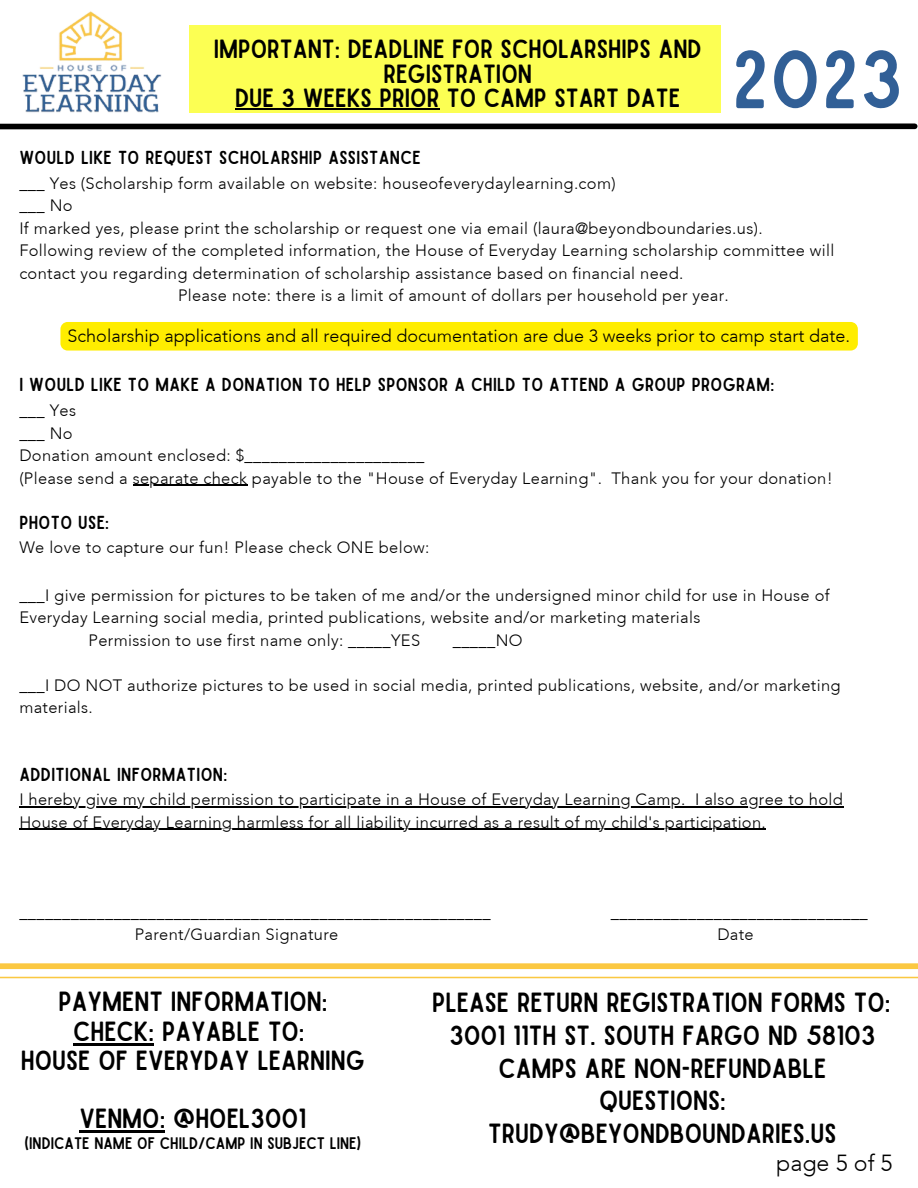
<style>
.page{position:relative;width:918px;height:1188px;background:#fff}
.page>*{position:absolute;margin:0;border:0;box-sizing:border-box;transform-origin:0 0}
.t1{font:79.05px "Sailors";color:#315f96}
.t2{font:26.55px/32.7px "Sailors";color:#000;text-align:center}
.t3{font:25.2px/24.6px "Sailors";color:#000;text-align:center}
.t4{font:300 23.25px "Avenir";color:#000}
.t5{font:18px "Sailors";letter-spacing:.02em;color:#000}
.t6{font:300 18px "Avenir";color:#000}
.t7{font:300 16.5px/22.5px "Avenir";letter-spacing:.02em;color:#000}
.t8{font:16.05px "Sailors";color:#000}
</style>
<div class="page">
<div style="left:0;top:123px;width:915px;height:6px;background:#000"></div>
<svg style="left:0;top:963px;width:918px;height:168px"></svg>
<hr style="left:133px;top:485px;width:114px;height:1px;background:#000">
<hr style="left:19px;top:806px;width:667px;height:2px;background:#000">
<svg style="left:686px;top:806px;width:9px;height:2px"></svg>
<hr style="left:695px;top:806px;width:148px;height:2px;background:#000">
<hr style="left:19px;top:829px;width:747px;height:1px;background:#000">
<img style="left:22px;top:11px;width:140px;height:102px">
<div style="left:60px;top:322px;width:798px;height:29px;background:#ffed00"></div>
<hr style="left:73px;top:1043px;width:81px;height:2px;background:#000">
<hr style="left:79px;top:1131px;width:86px;height:2px;background:#000">
<div style="left:189px;top:25px;width:531px;height:88px;background:#fcff53"></div>
<hr style="left:235px;top:109px;width:204px;height:1px;background:#000">
<h3 class="t3" style="left:214px;top:37px;width:490px">IMPORTANT: DEADLINE FOR SCHOLARSHIPS AND<br>REGISTRATION<br>DUE 3 WEEKS PRIOR TO CAMP START DATE</h3>
<h1 class="t1" style="left:732px;top:50px;width:172px">2023</h1>
<p class="t5" style="left:19px;top:151px;width:403px">WOULD LIKE TO REQUEST SCHOLARSHIP ASSISTANCE</p>
<p class="t7" style="left:19px;top:172px;width:598px">___ Yes (Scholarship form available on website: houseofeverydaylearning.com)</p>
<p class="t7" style="left:19px;top:194px;width:55px">___ No</p>
<p class="t7" style="left:19px;top:217px;width:745px">If marked yes, please print the scholarship or request one via email (laura@beyondboundaries.us).</p>
<p class="t7" style="left:19px;top:239px;width:817px">Following review of the completed information, the House of Everyday Learning scholarship committee will</p>
<p class="t7" style="left:19px;top:262px;width:666px">contact you regarding determination of scholarship assistance based on financial need.</p>
<p class="t7" style="left:178px;top:284px;width:552px">Please note: there is a limit of amount of dollars per household per year.</p>
<p class="t6" style="left:68px;top:326px;width:784px">Scholarship applications and all required documentation are due 3 weeks prior to camp start date.</p>
<p class="t5" style="left:19px;top:378px;width:756px">I WOULD LIKE TO MAKE A DONATION TO HELP SPONSOR A CHILD TO ATTEND A GROUP PROGRAM:</p>
<p class="t7" style="left:19px;top:399px;width:815px">___ Yes<br>___ No<br>Donation amount enclosed: $_____________________<br>(Please send a separate check payable to the "House of Everyday Learning". Thank you for your donation!</p>
<p class="t5" style="left:19px;top:515px;width:91px">PHOTO USE:</p>
<p class="t7" style="left:19px;top:536px;width:412px">We love to capture our fun! Please check ONE below:</p>
<p class="t7" style="left:19px;top:584px;width:812px">___I give permission for pictures to be taken of me and/or the undersigned minor child for use in House of</p>
<p class="t7" style="left:19px;top:606px;width:683px">Everyday Learning social media, printed publications, website and/or marketing materials</p>
<p class="t7" style="left:89px;top:629px;width:333px">Permission to use first name only: _____YES</p>
<p class="t7" style="left:453px;top:629px;width:71px">_____NO</p>
<p class="t7" style="left:19px;top:674px;width:823px">___I DO NOT authorize pictures to be used in social media, printed publications, website, and/or marketing materials.</p>
<p class="t5" style="left:19px;top:767px;width:209px">ADDITIONAL INFORMATION:</p>
<p class="t7" style="left:19px;top:788px;width:825px">I hereby give my child permission to participate in a House of Everyday Learning Camp. I also agree to hold<br>House of Everyday Learning harmless for all liability incurred as a result of my child's participation.</p>
<p class="t7" style="left:19px;top:901px;width:473px">_______________________________________________________</p>
<p class="t7" style="left:611px;top:901px;width:258px">______________________________</p>
<p class="t7" style="left:135px;top:923px;width:205px">Parent/Guardian Signature</p>
<p class="t7" style="left:717px;top:923px;width:38px">Date</p>
<h2 class="t2" style="left:21px;top:988px;width:345px;line-height:29.2px">PAYMENT INFORMATION:<br>CHECK: PAYABLE TO:<br>HOUSE OF EVERYDAY LEARNING</h2>
<h2 class="t2" style="left:79px;top:1104px;width:228px">VENMO: @HOEL3001</h2>
<p class="t8" style="left:25px;top:1137px;width:338px">(INDICATE NAME OF CHILD/CAMP IN SUBJECT LINE)</p>
<h2 class="t2" style="left:432px;top:987px;width:460px">PLEASE RETURN REGISTRATION FORMS TO:<br>3001 11TH ST. SOUTH FARGO ND 58103<br>CAMPS ARE NON-REFUNDABLE<br>QUESTIONS:<br>TRUDY@BEYONDBOUNDARIES.US</h2>
<h3 class="t4" style="left:776px;top:1149px;width:118px">page 5 of 5</h3>
</div>
